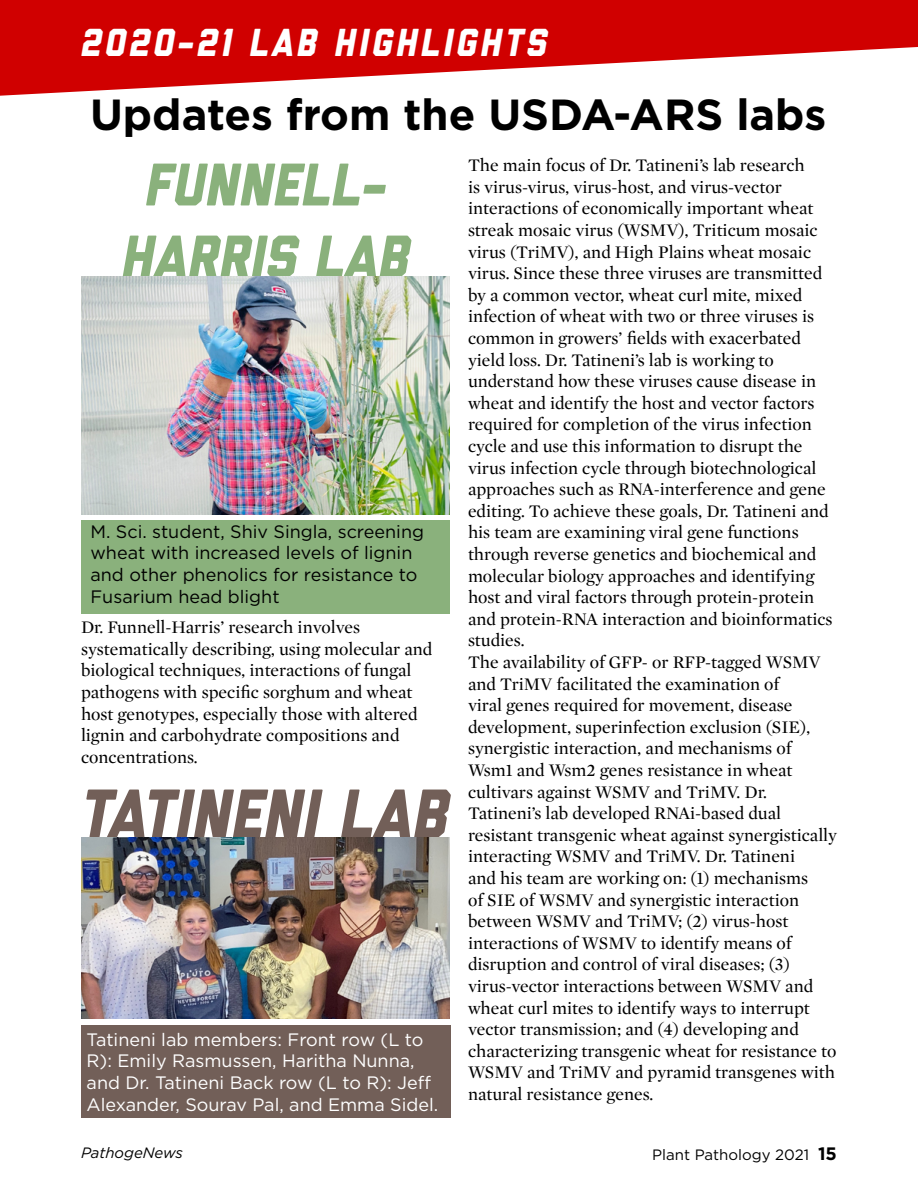
<style>
.page{position:relative;width:918px;height:1188px;background:#fff}
.page>*{position:absolute;margin:0;border:0;box-sizing:border-box;transform-origin:0 0}
.t1{font:italic 800 69px "Liberator";color:#725f58}
.t2{font:italic 800 60px/72px "Liberator";color:#8ab17c;text-align:center}
.t3{font:700 43.5px "Gotham";color:#000}
.t4{font:italic 800 39px "Liberator";letter-spacing:.08em;color:#fff}
.t5{font:18px/21.6px "Mercury Display";color:#000}
.t6{font:18px/21.6px "Gotham";color:#fff}
.t7{font:18px/21.6px "Gotham";color:#000}
.t8{font:15px "Gotham";color:#000}
.t9{font:italic 15px "Gotham";color:#000}
.s1{font-weight:700;font-size:18px}
</style>
<div class="page">
<svg style="left:0;top:0;width:918px;height:96px;fill:#d00000"></svg>
<img style="left:82px;top:277px;width:368px;height:237px">
<img style="left:81px;top:838px;width:369px;height:180px">
<div style="left:81px;top:1025px;width:369px;height:93px;background:#725f58"></div>
<div style="left:82px;top:520px;width:368px;height:93px;background:#8ab17c"></div>
<p class="t4" style="left:81px;top:21px;width:468px">2020-21 LAB HIGHLIGHTS</p>
<p class="t3" style="left:90px;top:86px;width:738px">Updates from the USDA-ARS labs</p>
<p class="t2" style="left:122px;top:148px;width:290px">FUNNELL-<br>HARRIS LAB</p>
<p class="t5" style="left:468px;top:154px;width:366px">The main focus of Dr. Tatineni’s lab research<br>is virus-virus, virus-host, and virus-vector interactions of economically important wheat streak mosaic virus (WSMV), Triticum mosaic virus (TriMV), and High Plains wheat mosaic virus. Since these three viruses are transmitted by a common vector, wheat curl mite, mixed infection of wheat with two or three viruses is common in growers’ fields with exacerbated yield loss. Dr. Tatineni’s lab is working to understand how these viruses cause disease in wheat and identify the host and vector factors required for completion of the virus infection cycle and use this information to disrupt the virus infection cycle through biotechnological approaches such as RNA-interference and gene editing. To achieve these goals, Dr. Tatineni and his team are examining viral gene functions through reverse genetics and biochemical and molecular biology approaches and identifying host and viral factors through protein-protein and protein-RNA interaction and bioinformatics studies.</p>
<p class="t5" style="left:468px;top:651px;width:370px">The availability of GFP- or RFP-tagged WSMV and TriMV facilitated the examination of<br>viral genes required for movement, disease development, superinfection exclusion (SIE), synergistic interaction, and mechanisms of Wsm1 and Wsm2 genes resistance in wheat cultivars against WSMV and TriMV. Dr.<br>Tatineni’s lab developed RNAi-based dual resistant transgenic wheat against synergistically interacting WSMV and TriMV. Dr. Tatineni<br>and his team are working on: (1) mechanisms<br>of SIE of WSMV and synergistic interaction between WSMV and TriMV; (2) virus-host interactions of WSMV to identify means of disruption and control of viral diseases; (3) virus-vector interactions between WSMV and wheat curl mites to identify ways to interrupt vector transmission; and (4) developing and characterizing transgenic wheat for resistance to WSMV and TriMV and pyramid transgenes with natural resistance genes.</p>
<p class="t7" style="left:90px;top:520px;width:335px">M. Sci. student, Shiv Singla, screening wheat with increased levels of lignin and other phenolics for resistance to Fusarium head blight</p>
<p class="t5" style="left:81px;top:616px;width:353px">Dr. Funnell-Harris’ research involves systematically describing, using molecular and biological techniques, interactions of fungal pathogens with specific sorghum and wheat host genotypes, especially those with altered lignin and carbohydrate compositions and concentrations.</p>
<p class="t1" style="left:81px;top:776px;width:370px">TATINENI LAB</p>
<p class="t6" style="left:87px;top:1028px;width:353px">Tatineni lab members: Front row (L to R): Emily Rasmussen, Haritha Nunna, and Dr. Tatineni Back row (L to R): Jeff Alexander, Sourav Pal, and Emma Sidel.</p>
<p class="t9" style="left:81px;top:1143px;width:104px">PathogeNews</p>
<p class="t8" style="left:652px;top:1145px;width:186px">Plant Pathology 2021 <span class="s1">15</span></p>
</div>
